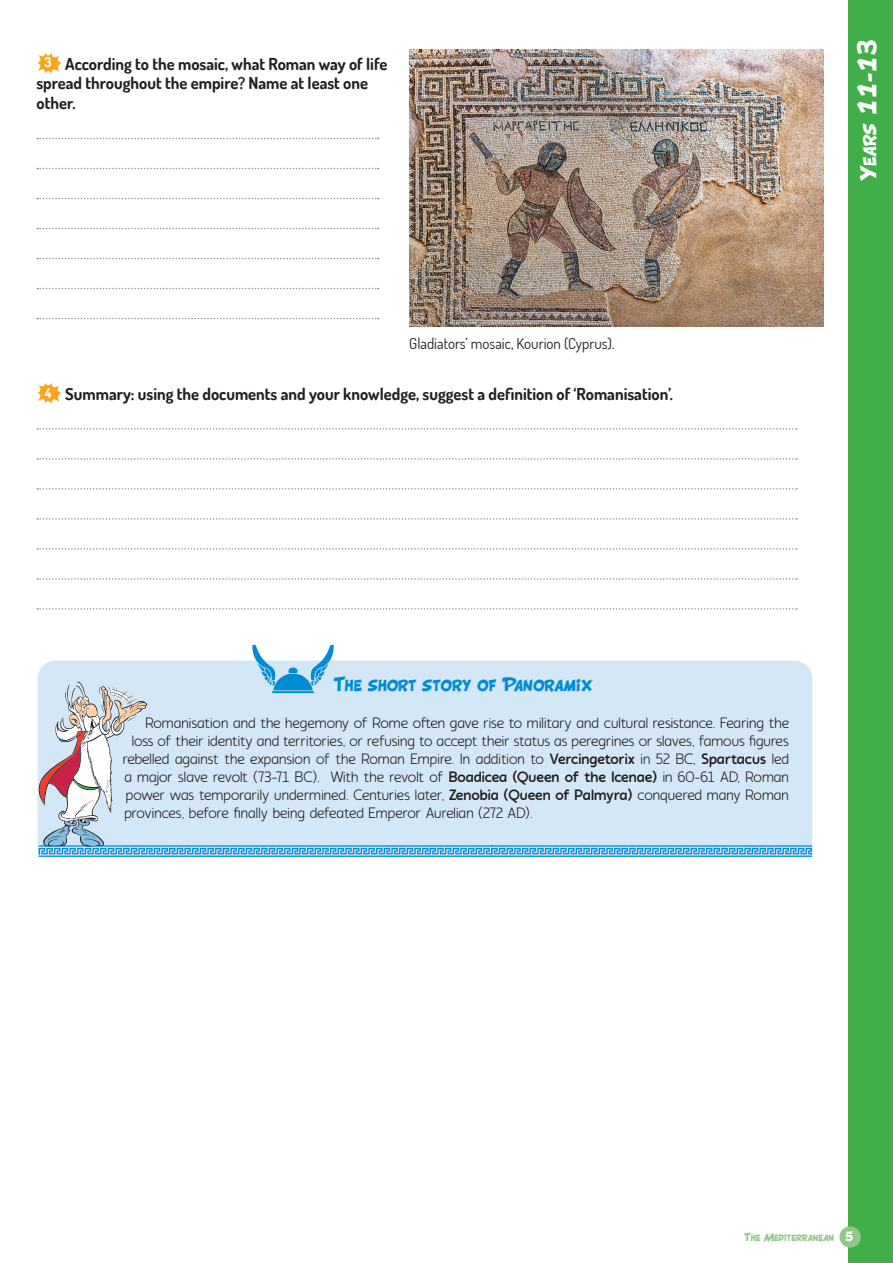
<style>
.page{position:relative;width:893px;height:1263px;background:#fff}
.page>*{position:absolute;margin:0;border:0;box-sizing:border-box;transform-origin:0 0}
.t1{font:24px "Uderzo Ti TR";color:#fff}
.t2{font:21px "Uderzo Ti TR";color:#008cd3}
.t3{font:700 16.5px/19.8px "Dosis";color:#231f20}
.t4{font:15px "Auro";color:#231f20}
.t5{font:15px "Dosis";color:#231f20}
.t6{font:700 13.5px "Dosis";color:#fff}
.t7{font:12px "Uderzo Ti TR";color:#92c889}
.t8{font:12px "Uderzo Ti TR";color:#fff}
.s1{font-weight:500}
</style>
<div class="page">
<div style="left:848px;top:0;width:45px;height:1263px;background:#40ae49"></div>
<img style="left:409px;top:50px;width:415px;height:276px">
<svg style="left:36px;top:53px;width:26px;height:21px"></svg>
<svg style="left:37px;top:138px;width:342px;height:1px"></svg>
<svg style="left:37px;top:168px;width:342px;height:1px"></svg>
<svg style="left:37px;top:198px;width:342px;height:1px"></svg>
<svg style="left:37px;top:228px;width:342px;height:1px"></svg>
<svg style="left:37px;top:258px;width:342px;height:1px"></svg>
<svg style="left:37px;top:288px;width:342px;height:1px"></svg>
<svg style="left:37px;top:318px;width:342px;height:1px"></svg>
<svg style="left:36px;top:383px;width:26px;height:21px"></svg>
<svg style="left:37px;top:428px;width:760px;height:2px"></svg>
<svg style="left:37px;top:458px;width:760px;height:2px"></svg>
<svg style="left:37px;top:488px;width:760px;height:2px"></svg>
<svg style="left:37px;top:518px;width:760px;height:2px"></svg>
<svg style="left:37px;top:548px;width:760px;height:2px"></svg>
<svg style="left:37px;top:578px;width:760px;height:2px"></svg>
<svg style="left:37px;top:608px;width:760px;height:2px"></svg>
<svg style="left:39px;top:645px;width:774px;height:212px;background:#cee2f2"></svg>
<div style="left:839px;top:1226px;width:22px;height:21px;background:#92c889;border-radius:50%"></div>
<p class="t3" style="left:36px;top:53px;width:353px;text-indent:29px">According to the mosaic, what Roman way of life spread throughout the empire? Name at least one other.</p>
<p class="t6" style="left:45px;top:54px;width:9px">3</p>
<p class="t5" style="left:409px;top:334px;width:207px">Gladiators’ mosaic, Kourion (Cyprus).</p>
<p class="t6" style="left:45px;top:384px;width:8px">4</p>
<p class="t3" style="left:65px;top:383px;width:609px">Summary: using the documents and your knowledge, suggest a definition of ‘Romanisation’.</p>
<p class="t1" style="left:856px;top:181px;width:143px;rotate:-90deg">Years 11-13</p>
<p class="t2" style="left:334px;top:673px;width:260px">The short story of Panoramix</p>
<p class="t4" style="left:145px;top:714px;width:645px">Romanisation and the hegemony of Rome often gave rise to military and cultural resistance. Fearing the</p>
<p class="t4" style="left:132px;top:732px;width:658px">loss of their identity and territories, or refusing to accept their status as peregrines or slaves, famous figures</p>
<p class="t4" style="left:123px;top:750px;width:667px">rebelled against the expansion of the Roman Empire. In addition to <span class="s1">Vercingetorix</span> in 52 BC, <span class="s1">Spartacus</span> led</p>
<p class="t4" style="left:124px;top:768px;width:666px">a major slave revolt (73-71 BC). With the revolt of <span class="s1">Boadicea (Queen of the Icenae)</span> in 60-61 AD, Roman</p>
<p class="t4" style="left:126px;top:786px;width:664px">power was temporarily undermined. Centuries later, <span class="s1">Zenobia (Queen of Palmyra)</span> conquered many Roman</p>
<p class="t4" style="left:124px;top:804px;width:410px">provinces, before finally being defeated Emperor Aurelian (272 AD).</p>
<p class="t7" style="left:745px;top:1230px;width:91px">The Mediterranean</p>
<p class="t8" style="left:845px;top:1230px;width:10px">5</p>
</div>
